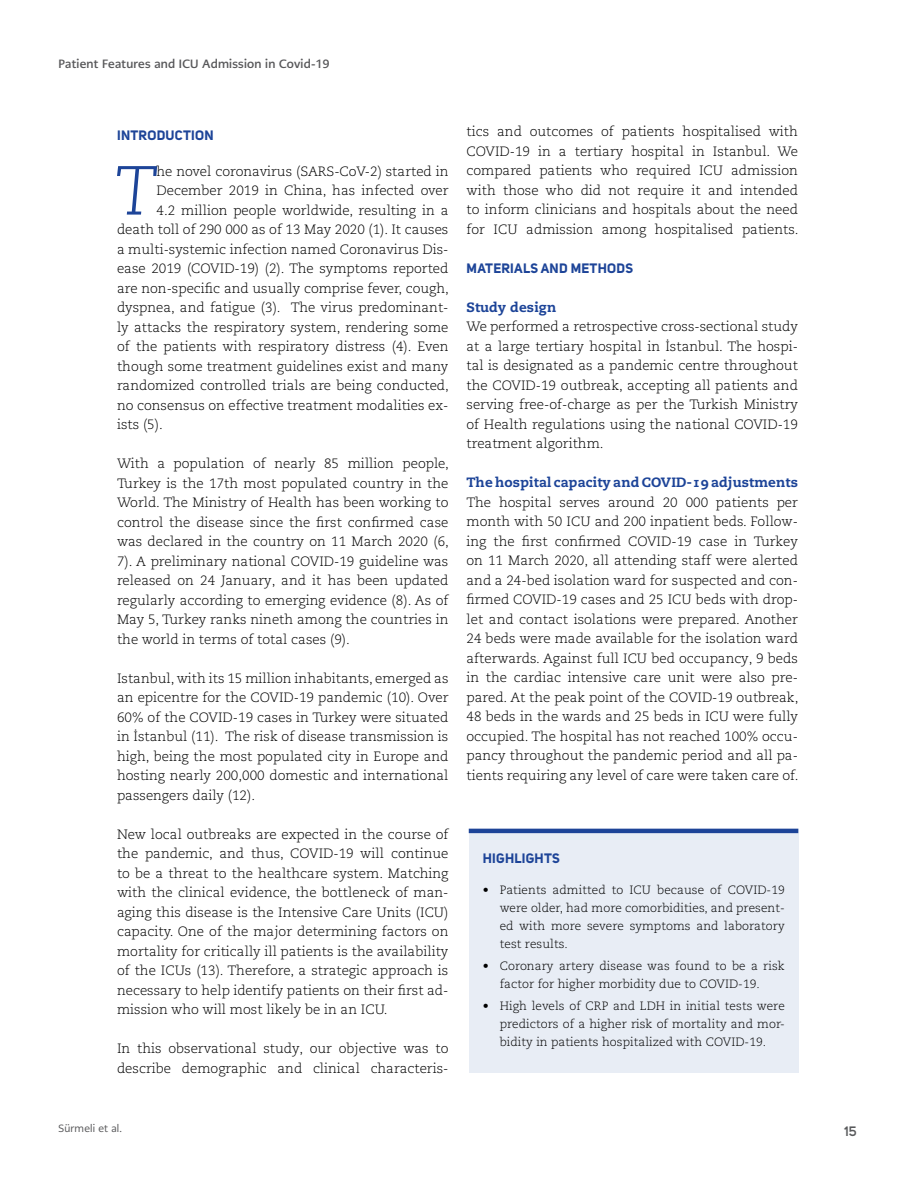
<style>
.page{position:relative;width:915px;height:1191px;background:#fff}
.page>*{position:absolute;margin:0;border:0;box-sizing:border-box;transform-origin:0 0}
.t1{font:italic 300 69.15px "Caecilia LT Pro 46";color:#1d4498}
.t2{font:300 13.5px/19.5px "Caecilia LT Pro 45";color:#000;text-align:justify}
.t3{font:800 13.5px "Caecilia LT Pro 85";letter-spacing:.01em;color:#1d4498}
.t4{font:700 13.5px "Uni Sans";letter-spacing:.02em;color:#1d4498}
.t5{font:600 13.5px "Uni Sans";color:#58595b}
.t6{font:300 12px/18px "Caecilia LT Pro 45";letter-spacing:.005em;color:#000;text-align:justify}
.t7{font:700 12px "PMN Caecilia Sans Head";letter-spacing:.02em;color:#58585a}
.t8{font:10.5px "PMN Caecilia Sans Head";letter-spacing:.02em;color:#58585a}
</style>
<div class="page">
<div style="left:468px;top:833px;width:330px;height:239px;background:#e8edf5"></div>
<div style="left:468px;top:828px;width:330px;height:5px;background:#1d4498"></div>
<p class="t7" style="left:58px;top:56px;width:272px">Patient Features and ICU Admission in Covid-19</p>
<p class="t4" style="left:117px;top:127px;width:98px">INTRODUCTION</p>
<h1 class="t1" style="left:115px;top:148px;width:43px">T</h1>
<p class="t2" style="left:156px;top:161px;width:293px">he novel coronavirus (SARS-CoV-2) started in</p>
<p class="t2" style="left:156px;top:180px;width:293px">December 2019 in China, has infected over</p>
<p class="t2" style="left:156px;top:200px;width:293px">4.2 million people worldwide, resulting in a</p>
<p class="t2" style="left:117px;top:219px;width:333px">death toll of 290 000 as of 13 May 2020 (1). It causes</p>
<p class="t2" style="left:117px;top:239px;width:333px">a multi-systemic infection named Coronavirus Dis-</p>
<p class="t2" style="left:117px;top:258px;width:333px">ease 2019 (COVID-19) (2). The symptoms reported</p>
<p class="t2" style="left:117px;top:278px;width:333px">are non-specific and usually comprise fever, cough,</p>
<p class="t2" style="left:117px;top:297px;width:333px">dyspnea, and fatigue (3). The virus predominant-</p>
<p class="t2" style="left:117px;top:317px;width:333px">ly attacks the respiratory system, rendering some</p>
<p class="t2" style="left:117px;top:336px;width:333px">of the patients with respiratory distress (4). Even</p>
<p class="t2" style="left:117px;top:356px;width:333px">though some treatment guidelines exist and many</p>
<p class="t2" style="left:117px;top:375px;width:333px">randomized controlled trials are being conducted,</p>
<p class="t2" style="left:117px;top:395px;width:333px">no consensus on effective treatment modalities ex-</p>
<p class="t2" style="left:117px;top:414px;width:47px">ists (5).</p>
<p class="t2" style="left:117px;top:453px;width:333px">With a population of nearly 85 million people, Turkey is the 17th most populated country in the World. The Ministry of Health has been working to control the disease since the first confirmed case was declared in the country on 11 March 2020 (6, 7). A preliminary national COVID-19 guideline was released on 24 January, and it has been updated regularly according to emerging evidence (8). As of May 5, Turkey ranks nineth among the countries in the world in terms of total cases (9).</p>
<p class="t2" style="left:117px;top:668px;width:333px">Istanbul, with its 15 million inhabitants, emerged as an epicentre for the COVID-19 pandemic (10). Over 60% of the COVID-19 cases in Turkey were situated in İstanbul (11). The risk of disease transmission is high, being the most populated city in Europe and hosting nearly 200,000 domestic and international passengers daily (12).</p>
<p class="t2" style="left:117px;top:824px;width:333px">New local outbreaks are expected in the course of the pandemic, and thus, COVID-19 will continue to be a threat to the healthcare system. Matching with the clinical evidence, the bottleneck of man&shy;aging this disease is the Intensive Care Units (ICU) capacity. One of the major determining factors on mortality for critically ill patients is the availability of the ICUs (13). Therefore, a strategic approach is necessary to help identify patients on their first ad&shy;mission who will most likely be in an ICU.</p>
<p class="t2" style="left:117px;top:1038px;width:333px">In this observational study, our objective was to describe demographic and clinical characteris-</p>
<p class="t2" style="left:466px;top:122px;width:333px">tics and outcomes of patients hospitalised with COVID-19 in a tertiary hospital in Istanbul. We compared patients who required ICU admission with those who did not require it and intended to inform clinicians and hospitals about the need for ICU admission among hospitalised patients.</p>
<p class="t4" style="left:466px;top:260px;width:168px">MATERIALS AND METHODS</p>
<p class="t3" style="left:466px;top:298px;width:91px">Study design</p>
<p class="t2" style="left:466px;top:317px;width:333px">We performed a retrospective cross-sectional study at a large tertiary hospital in İstanbul. The hospi&shy;tal is designated as a pandemic centre throughout the COVID-19 outbreak, accepting all patients and serving free-of-charge as per the Turkish Ministry of Health regulations using the national COVID-19 treatment algorithm.</p>
<p class="t3" style="left:466px;top:473px;width:333px">The hospital capacity and COVID-19 adjustments</p>
<p class="t2" style="left:466px;top:492px;width:333px">The hospital serves around 20 000 patients per month with 50 ICU and 200 inpatient beds. Follow&shy;ing the first confirmed COVID-19 case in Turkey on 11 March 2020, all attending staff were alerted and a 24-bed isolation ward for suspected and con&shy;firmed COVID-19 cases and 25 ICU beds with drop&shy;let and contact isolations were prepared. Another 24 beds were made available for the isolation ward afterwards. Against full ICU bed occupancy, 9 beds in the cardiac intensive care unit were also pre&shy;pared. At the peak point of the COVID-19 outbreak, 48 beds in the wards and 25 beds in ICU were fully occupied. The hospital has not reached 100% occu&shy;pancy throughout the pandemic period and all pa&shy;tients requiring any level of care were taken care of.</p>
<p class="t4" style="left:482px;top:849px;width:78px">HIGHLIGHTS</p>
<p class="t6" style="left:499px;top:880px;width:286px;text-indent:-17px">• Patients admitted to ICU because of COVID-19 were older, had more comorbidities, and present&shy;ed with more severe symptoms and laboratory test results.</p>
<p class="t6" style="left:499px;top:956px;width:286px;text-indent:-17px">• Coronary artery disease was found to be a risk factor for higher morbidity due to COVID-19.</p>
<p class="t6" style="left:499px;top:996px;width:286px;text-indent:-17px">• High levels of CRP and LDH in initial tests were predictors of a higher risk of mortality and mor&shy;bidity in patients hospitalized with COVID-19.</p>
<p class="t8" style="left:58px;top:1121px;width:65px">Sürmeli et al.</p>
<p class="t5" style="left:844px;top:1123px;width:14px">15</p>
</div>
